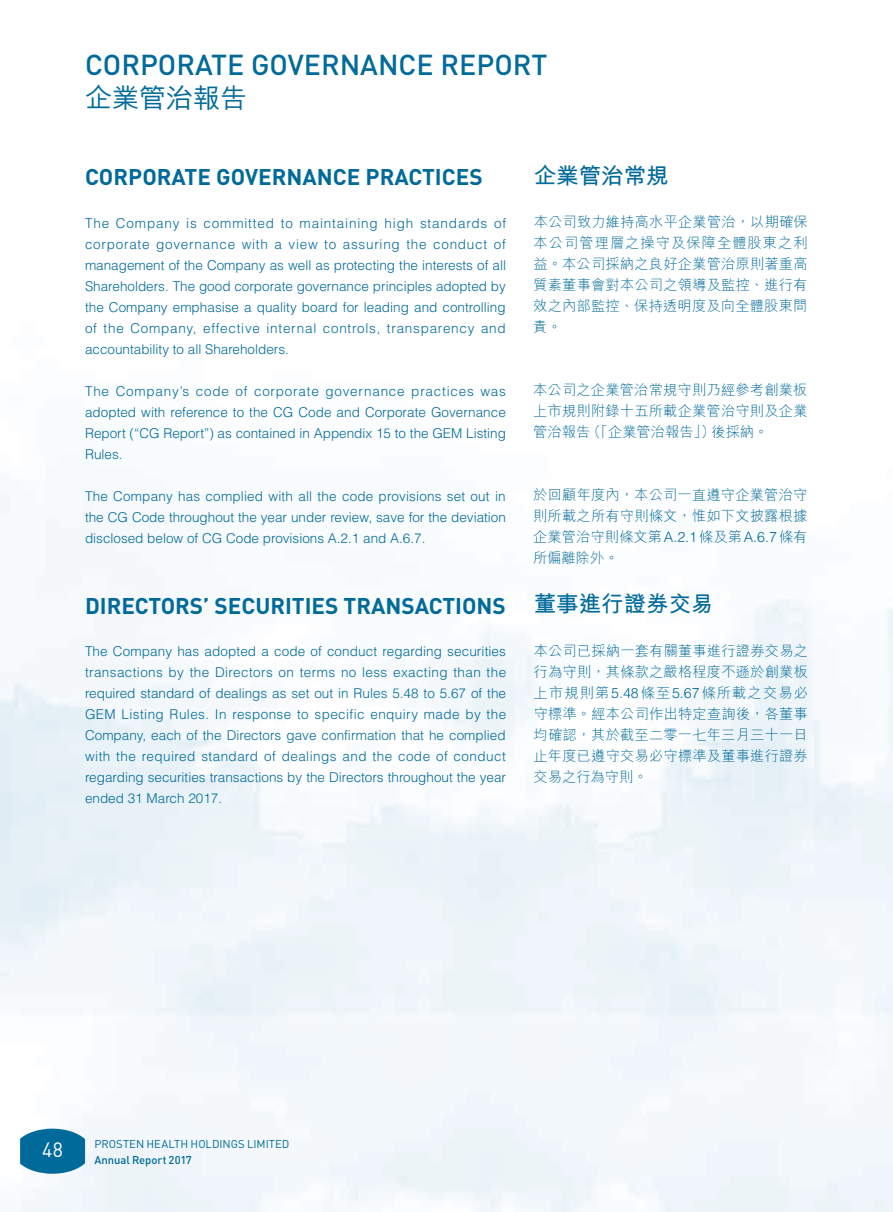
<style>
.page{position:relative;width:893px;height:1212px;background:#fff}
.page>*{position:absolute;margin:0;border:0;box-sizing:border-box;transform-origin:0 0}
.t1{font:500 28.5px "DIN";color:#006a9a}
.t2{font:500 27px "M Hei HK";color:#006a9a}
.t3{font:700 22.5px "DIN";color:#006a9a}
.t4{font:700 22.5px "M Hei HK";color:#006a9a}
.t5{font:20.4px "DIN";color:#fff;scale:.95 1}
.t6{font:300 14.25px/21px "M Hei HK";letter-spacing:.015em;color:#006a9a;text-align:justify}
.t7{font:300 13.5px/21px "Helvetica LT Std";color:#006a9a;text-align:justify}
.t8{font:11.25px "DIN";color:#006a9a}
.t9{font:500 11.25px "DIN";letter-spacing:-.005em;color:#006a9a}
.s1{font-family:"Helvetica LT Std"}
</style>
<div class="page">
<svg style="left:20px;top:1128px;width:65px;height:46px;background:#2680a9"></svg>
<h1 class="t1" style="left:85px;top:47px;width:37px">CORPORATE</h1>
<h1 class="t1" style="left:251px;top:47px;width:72px">GOVERNANCE</h1>
<h1 class="t1" style="left:441px;top:47px;width:37px">REPORT</h1>
<h2 class="t2" style="left:85px;top:79px;width:163px">企業管治報告</h2>
<h3 class="t3" style="left:85px;top:162px;width:399px">CORPORATE GOVERNANCE PRACTICES</h3>
<p class="t7" style="left:85px;top:212px;width:423px">The Company is committed to maintaining high standards of corporate governance with a view to assuring the conduct of management of the Company as well as protecting the interests of all Shareholders. The good corporate governance principles adopted by the Company emphasise a quality board for leading and controlling of the Company, effective internal controls, transparency and accountability to all Shareholders.</p>
<p class="t7" style="left:85px;top:380px;width:422px">The Company’s code of corporate governance practices was adopted with reference to the CG Code and Corporate Governance Report (“CG Report”) as contained in Appendix 15 to the GEM Listing Rules.</p>
<p class="t7" style="left:85px;top:485px;width:422px">The Company has complied with all the code provisions set out in the CG Code throughout the year under review, save for the deviation disclosed below of CG Code provisions A.2.1 and A.6.7.</p>
<h3 class="t3" style="left:85px;top:591px;width:422px">DIRECTORS’ SECURITIES TRANSACTIONS</h3>
<p class="t7" style="left:85px;top:641px;width:423px">The Company has adopted a code of conduct regarding securities transactions by the Directors on terms no less exacting than the required standard of dealings as set out in Rules 5.48 to 5.67 of the GEM Listing Rules. In response to specific enquiry made by the Company, each of the Directors gave confirmation that he complied with the required standard of dealings and the code of conduct regarding securities transactions by the Directors throughout the year ended 31 March 2017.</p>
<h3 class="t4" style="left:534px;top:159px;width:136px">企業管治常規</h3>
<p class="t6" style="left:533px;top:211px;width:276px">本公司致力維持高水平企業管治，以期確保本公司管理層之操守及保障全體股東之利益。本公司採納之良好企業管治原則著重高質素董事會對本公司之領導及監控、進行有效之內部監控、保持透明度及向全體股東問責。</p>
<p class="t6" style="left:533px;top:379px;width:276px">本公司之企業管治常規守則乃經參考創業板上市規則附錄十五所載企業管治守則及企業管治報告（「企業管治報告」）後採納。</p>
<p class="t6" style="left:533px;top:484px;width:276px">於回顧年度內，本公司一直遵守企業管治守則所載之所有守則條文，惟如下文披露根據企業管治守則條文第<span class="s1">A.2.1</span>條及第<span class="s1">A.6.7</span>條有所偏離除外。</p>
<h3 class="t4" style="left:534px;top:588px;width:181px">董事進行證券交易</h3>
<p class="t6" style="left:533px;top:640px;width:276px">本公司已採納一套有關董事進行證券交易之行為守則，其條款之嚴格程度不遜於創業板上市規則第<span class="s1">5.48</span>條至<span class="s1">5.67</span>條所載之交易必守標準。經本公司作出特定查詢後，各董事均確認，其於截至二零一七年三月三十一日止年度已遵守交易必守標準及董事進行證券交易之行為守則。</p>
<h3 class="t5" style="left:42px;top:1137px;width:24px">48</h3>
<p class="t8" style="left:94px;top:1137px;width:197px">PROSTEN HEALTH HOLDINGS LIMITED</p>
<p class="t9" style="left:94px;top:1152px;width:99px">ANNUAL REPORT 2017</p>
</div>
